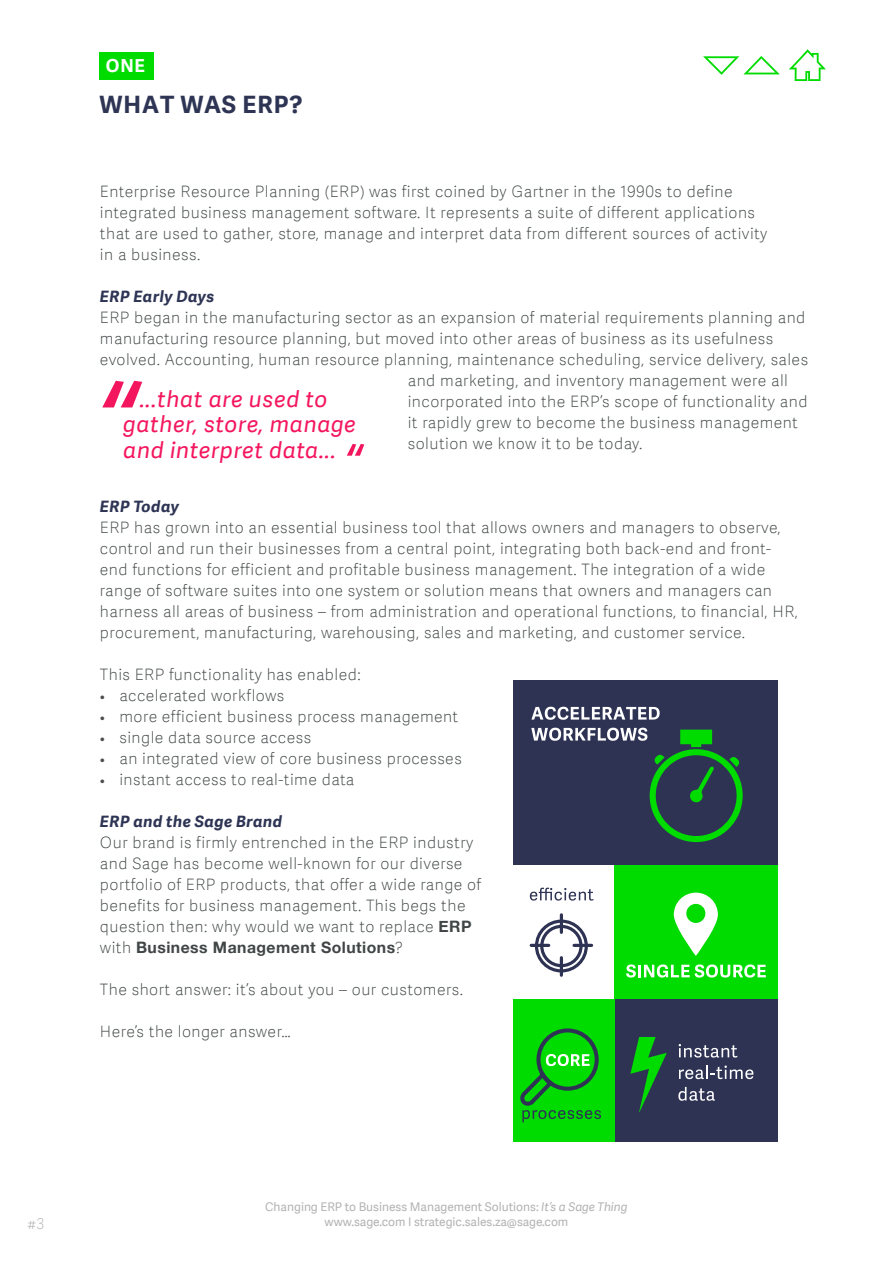
<style>
.page{position:relative;width:893px;height:1263px;background:#fff}
.page>*{position:absolute;margin:0;border:0;box-sizing:border-box;transform-origin:0 0}
.t1{font:700 24px "Adelle Sans SAGE";letter-spacing:.04em;color:#2e3454}
.t2{font:italic 22.5px/25.5px "Adelle Sans SAGE";letter-spacing:.03em;color:#f3165e}
.t3{font:700 18px "Adelle Sans SAGE";color:#fff}
.t4{font:15.75px/21px "Adelle Sans SAGE Th";letter-spacing:.03em;color:#404545}
.t5{font:italic 700 15.75px "Adelle Sans SAGE";letter-spacing:.03em;color:#2e3454}
.t6{font:700 15.75px "Helvetica Neue";letter-spacing:.03em;color:#404545}
.t7{font:15px "Adelle Sans SAGE Th";color:#b3b3b3}
.t8{font:12px "Adelle Sans SAGE";color:#b3b3b3}
.s1{font-family:"Frutiger";font-size:10.5px;color:#4d4d4d}
.s2{font-family:"Helvetica Neue";font-weight:700}
.s3{font-family:"Adelle Sans SAGE Th";font-weight:400}
.s4{font-style:italic}
</style>
<div class="page">
<div style="left:100px;top:52px;width:54px;height:27px;background:#00db00"></div>
<svg style="left:102px;top:381px;width:40px;height:26px"></svg>
<svg style="left:347px;top:444px;width:17px;height:12px"></svg>
<svg style="left:789px;top:49px;width:37px;height:32px"></svg>
<svg style="left:703px;top:56px;width:77px;height:19px"></svg>
<div style="left:513px;top:680px;width:265px;height:185px;background:#2e3354"></div>
<div style="left:614px;top:865px;width:164px;height:134px;background:#00db00"></div>
<div style="left:614px;top:999px;width:164px;height:143px;background:#2e3354"></div>
<div style="left:513px;top:999px;width:101px;height:143px;background:#00db00"></div>
<svg style="left:520px;top:1028px;width:81px;height:94px"></svg>
<svg style="left:630px;top:1037px;width:37px;height:75px"></svg>
<svg style="left:679px;top:1044px;width:58px;height:13px"></svg>
<svg style="left:679px;top:1065px;width:74px;height:14px"></svg>
<svg style="left:678px;top:1087px;width:37px;height:14px"></svg>
<svg style="left:674px;top:893px;width:44px;height:63px;fill:#fff"></svg>
<div style="left:686px;top:904px;width:19px;height:19px;background:#00db00;border-radius:50%"></div>
<svg style="left:626px;top:964px;width:140px;height:13px"></svg>
<svg style="left:531px;top:707px;width:129px;height:13px"></svg>
<svg style="left:533px;top:918px;width:56px;height:56px"></svg>
<hr style="left:560px;top:915px;width:3px;height:17px;background:#2e3354">
<hr style="left:560px;top:958px;width:3px;height:17px;background:#2e3354">
<hr style="left:531px;top:944px;width:18px;height:3px;background:#2e3354">
<hr style="left:574px;top:944px;width:18px;height:3px;background:#2e3354">
<svg style="left:530px;top:888px;width:64px;height:12px"></svg>
<svg style="left:531px;top:728px;width:212px;height:114px"></svg>
<p class="t3" style="left:106px;top:52px;width:41px">ONE</p>
<h1 class="t1" style="left:99px;top:86px;width:205px">WHAT WAS ER P?</h1>
<p class="t4" style="left:100px;top:180px;width:669px">Enterprise Resource Planning (ERP) was first coined by Gartner in the 1990s to define integrated business management software. It represents a suite of different applications that are used to gather, store, manage and interpret data from different sources of activity in a business.</p>
<p class="t5" style="left:100px;top:285px;width:116px">ERP Early Days</p>
<p class="t4" style="left:100px;top:306px;width:707px">ERP began in the manufacturing sector as an expansion of material requirements planning and</p>
<p class="t4" style="left:100px;top:327px;width:675px">manufacturing resource planning, but moved into other areas of business as its usefulness</p>
<p class="t4" style="left:100px;top:348px;width:710px">evolved. Accounting, human resource planning, maintenance scheduling, service delivery, sales</p>
<p class="t4" style="left:408px;top:369px;width:382px">and marketing, and inventory management were all</p>
<p class="t4" style="left:408px;top:390px;width:401px">incorporated into the ERP’s scope of functionality and</p>
<p class="t4" style="left:408px;top:411px;width:392px">it rapidly grew to become the business management</p>
<p class="t4" style="left:408px;top:432px;width:236px">solution we know it to be today.</p>
<h2 class="t2" style="left:123px;top:385px;width:234px;text-indent:16px">...that are used to gather, store, manage and interpret data...</h2>
<p class="t5" style="left:100px;top:495px;width:81px">ERP Today</p>
<p class="t4" style="left:100px;top:516px;width:700px">ERP has grown into an essential business tool that allows owners and managers to observe, control and run their businesses from a central point, integrating both back-end and front&shy;end functions for efficient and profitable business management. The integration of a wide range of software suites into one system or solution means that owners and managers can harness all areas of business – from administration and operational functions, to financial, HR, procurement, manufacturing, warehousing, sales and marketing, and customer service.</p>
<p class="t4" style="left:100px;top:663px;width:262px">This ERP functionality has enabled:</p>
<p class="t4" style="left:100px;top:684px;width:186px"><span class="s1">•</span> accelerated workflows</p>
<p class="t4" style="left:100px;top:705px;width:360px"><span class="s1">•</span> more efficient business process management</p>
<p class="t4" style="left:100px;top:726px;width:213px"><span class="s1">•</span> single data source access</p>
<p class="t4" style="left:100px;top:747px;width:363px"><span class="s1">•</span> an integrated view of core business processes</p>
<p class="t4" style="left:100px;top:768px;width:256px"><span class="s1">•</span> instant access to real-time data</p>
<p class="t5" style="left:100px;top:810px;width:184px">ERP and the Sage Brand</p>
<p class="t4" style="left:100px;top:831px;width:383px">Our brand is firmly entrenched in the ERP industry and Sage has become well-known for our diverse portfolio of ERP products, that offer a wide range of benefits for business management. This begs the question then: why would we want to replace <span class="s2">ERP</span></p>
<p class="t6" style="left:100px;top:935px;width:305px"><span class="s3">with</span> Business Management Solutions<span class="s3">?</span></p>
<p class="t4" style="left:100px;top:978px;width:364px">The short answer: it’s about you – our customers.</p>
<p class="t4" style="left:100px;top:1020px;width:192px">Here’s the longer answer…</p>
<p class="t8" style="left:265px;top:1198px;width:364px">Changing ERP to Business M anagement Solutions: <span class="s4">It’s a Sage Thing</span></p>
<p class="t7" style="left:27px;top:1213px;width:19px">#3</p>
<p class="t8" style="left:325px;top:1213px;width:245px">www.sage.com I strategic.sales.za@sage.com</p>
</div>
